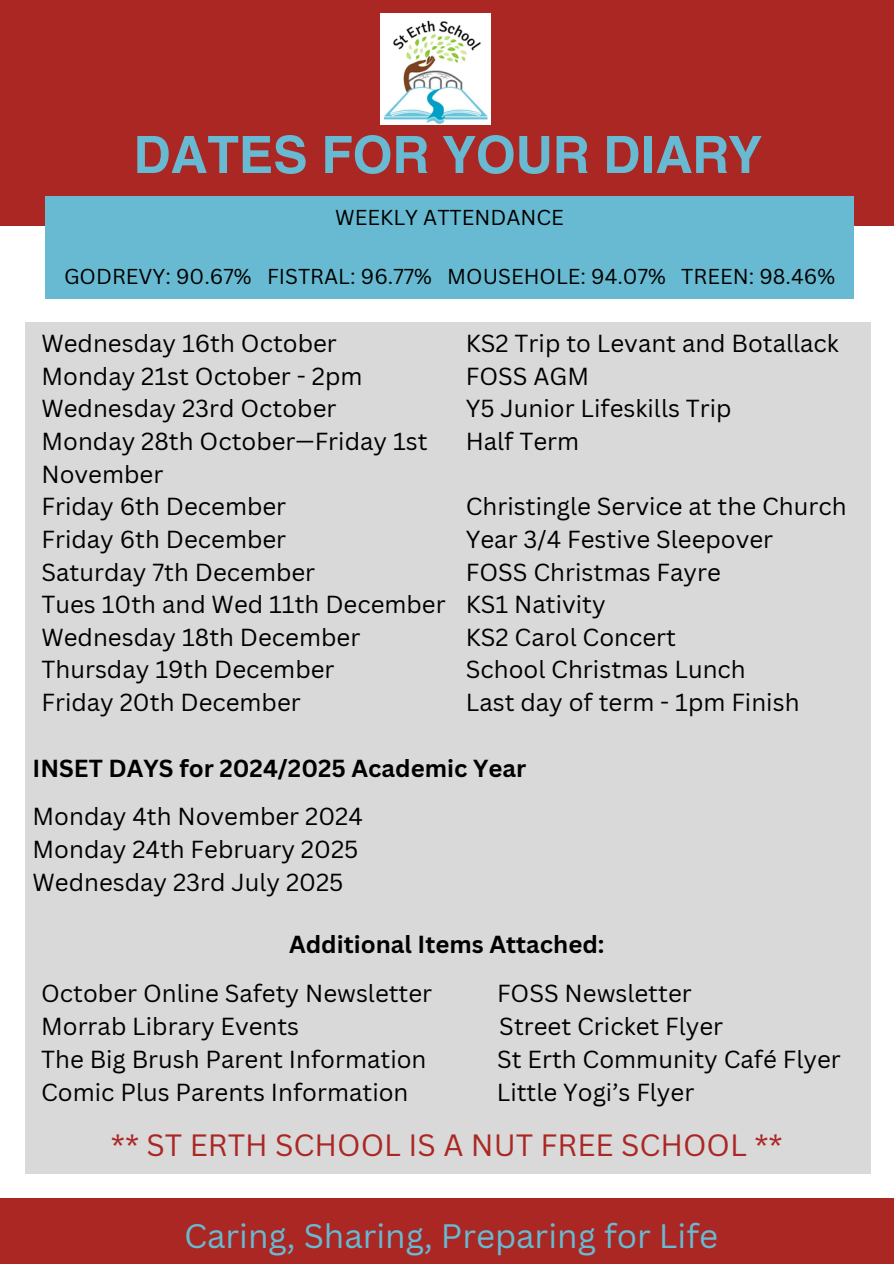
<style>
.page{position:relative;width:894px;height:1264px;background:#fff}
.page>*{position:absolute;margin:0;border:0;box-sizing:border-box;transform-origin:0 0}
.t1{font:700 51.45px "Helvetica World";color:#67bad1}
.t2{font:33px "Canva Sans";color:#67bad1}
.t3{font:30px "Canva Sans";color:#ab2724}
.t4{font:24px/32.7px "Canva Sans";color:#000}
.t5{font:700 24px "Canva Sans";color:#000}
.t6{font:21px "Canva Sans";color:#000}
</style>
<div class="page">
<div style="left:0;top:0;width:893px;height:225px;background:#ab2724"></div>
<div style="left:45px;top:196px;width:808px;height:102px;background:#67bad1"></div>
<div style="left:26px;top:322px;width:844px;height:851px;background:#d9d9d9"></div>
<div style="left:0;top:1197px;width:893px;height:66px;background:#ab2724"></div>
<img style="left:380px;top:13px;width:110px;height:112px">
<h5 class="t1" style="left:133px;top:113px;width:629px">DATES FOR YOUR DIARY</h5>
<p class="t6" style="left:335px;top:202px;width:230px">WEEKLY ATTENDANCE</p>
<h1 class="t6" style="left:64px;top:261px;width:772px">GODREVY: 90.67% FISTRAL: 96.77% MOUSEHOLE: 94.07% TREEN: 98.46%</h1>
<h5 class="t4" style="left:41px;top:326px;width:405px">Wednesday 16th October<br>Monday 21st October - 2pm<br>Wednesday 23rd October<br>Monday 28th October—Friday 1st<br>November<br>Friday 6th December<br>Friday 6th December<br>Saturday 7th December<br>Tues 10th and Wed 11th December<br>Wednesday 18th December<br>Thursday 19th December<br>Friday 20th December</h5>
<h5 class="t4" style="left:465px;top:326px;width:374px">KS2 Trip to Levant and Botallack<br>FOSS AGM<br>Y5 Junior Lifeskills Trip<br>Half Term</h5>
<h4 class="t4" style="left:465px;top:489px;width:382px">Christingle Service at the Church<br>Year 3/4 Festive Sleepover<br>FOSS Christmas Fayre<br>KS1 Nativity<br>KS2 Carol Concert<br>School Christmas Lunch<br>Last day of term - 1pm Finish</h4>
<h2 class="t5" style="left:33px;top:751px;width:495px">INSET DAYS for 2024/2025 Academic Year</h2>
<h3 class="t4" style="left:33px;top:798px;width:331px;line-height:33.3px">Monday 4th November 2024<br>Monday 24th February 2025<br>Wednesday 23rd July 2025</h3>
<h5 class="t5" style="left:289px;top:927px;width:317px">Additional Items Attached:</h5>
<h4 class="t4" style="left:41px;top:976px;width:392px">October Online Safety Newsletter</h4>
<h4 class="t4" style="left:497px;top:976px;width:196px">FOSS Newsletter</h4>
<h4 class="t4" style="left:41px;top:1009px;width:259px">Morrab Library Events</h4>
<h4 class="t4" style="left:499px;top:1009px;width:225px">Street Cricket Flyer</h4>
<h4 class="t4" style="left:41px;top:1042px;width:387px">The Big Brush Parent Information</h4>
<h4 class="t4" style="left:497px;top:1042px;width:345px">St Erth Community Café Flyer</h4>
<h4 class="t4" style="left:41px;top:1075px;width:369px">Comic Plus Parents Information</h4>
<h4 class="t4" style="left:496px;top:1075px;width:199px">Little Yogi’s Flyer</h4>
<h5 class="t3" style="left:111px;top:1123px;width:673px">** ST ERTH SCHOOL IS A NUT FREE SCHOOL **</h5>
<p class="t2" style="left:184px;top:1213px;width:535px">Caring, Sharing, Preparing for Life</p>
</div>
